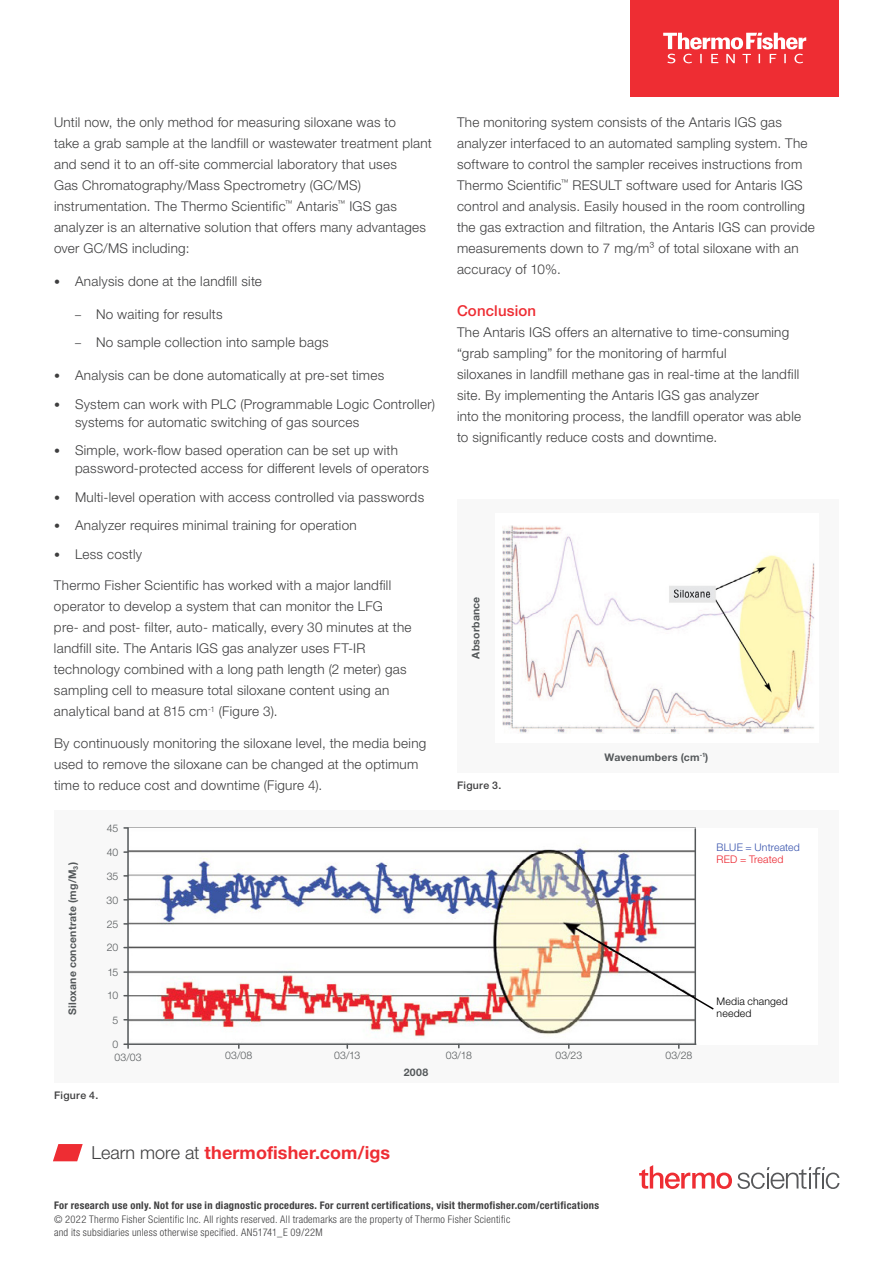
<style>
.page{position:relative;width:893px;height:1263px;background:#fff}
.page>*{position:absolute;margin:0;border:0;box-sizing:border-box;transform-origin:0 0}
.t1{font:700 18px "Helvetica Neue LTW1 G";letter-spacing:.005em;color:#ee2d33}
.t2{font:500 15px "Helvetica Neue LTW1 G";letter-spacing:.01em;color:#ee2d33}
.t3{font:300 13.5px/21px "Helvetica Neue LTW1 G";letter-spacing:.02em;color:#3e3e3f}
.t4{font:300 condensed 10.5px/13.5px "Helvetica Neue LTW1 G";letter-spacing:.025em;color:#3e3e3f}
.t5{font:700 condensed 10.5px "Helvetica Neue LTW1 G";letter-spacing:.03em;color:#3e3e3f}
.t6{font:700 10.5px "Helvetica Neue LTW1 G";letter-spacing:.02em;color:#54585a}
.t7{font:300 10.5px "Helvetica Neue LTW1 G";letter-spacing:.01em;color:#54585a}
.t8{font:300 10.5px/12.6px "Helvetica Neue LTW1 G";letter-spacing:.015em;color:#000}
.t9{font:500 10.5px "Helvetica Neue LTW1 G";letter-spacing:.035em;color:#3e3e3f}
.t10{font:300 10.5px "Helvetica Neue LTW1 G";letter-spacing:.005em;color:#3651ac}
.t11{font:300 10.5px "Helvetica Neue LTW1 G";letter-spacing:.005em;color:#eb222c}
.s1{font-size:12px}
.s2{font-weight:300;color:#3e3e3f}
</style>
<div class="page">
<div style="left:54px;top:810px;width:785px;height:273px;background:#f8f8f8"></div>
<div style="left:129px;top:828px;width:689px;height:216px;background:#fff"></div>
<img style="left:129px;top:827px;width:566px;height:212px">
<hr style="left:129px;top:1043px;width:567px;height:2px;background:#54585a">
<hr style="left:127px;top:828px;width:2px;height:216px;background:#54585a">
<svg style="left:124px;top:1043px;width:5px;height:5px"></svg>
<div style="left:457px;top:500px;width:382px;height:272px;background:#f8f8f8"></div>
<svg style="left:53px;top:1144px;width:30px;height:17px"></svg>
<div style="left:495px;top:513px;width:323px;height:229px;background:#fff"></div>
<img style="left:502px;top:525px;width:313px;height:208px">
<hr style="left:694px;top:829px;width:2px;height:215px;background:#54585a">
<svg style="left:571px;top:925px;width:143px;height:86px"></svg>
<svg style="left:639px;top:1165px;width:200px;height:24px"></svg>
<div style="left:630px;top:0;width:209px;height:96px;background:#ee2d33"></div>
<svg style="left:663px;top:33px;width:143px;height:30px"></svg>
<p class="t3" style="left:54px;top:111px;width:379px">Until now, the only method for measuring siloxane was to<br>take a grab sample at the landfill or wastewater treatment plant and send it to an off-site commercial laboratory that uses<br>Gas Chromatography/Mass Spectrometry (GC/MS) instrumentation. The Thermo Scientific<sup>™</sup> Antaris<sup>™</sup> IGS gas analyzer is an alternative solution that offers many advantages over GC/MS including:</p>
<p class="t3" style="left:54px;top:270px;width:209px"><span class="s1">•</span> Analysis done at the landfill site</p>
<p class="t3" style="left:75px;top:303px;width:149px"><span class="s1">–</span> No waiting for results</p>
<p class="t3" style="left:75px;top:332px;width:255px"><span class="s1">–</span> No sample collection into sample bags</p>
<p class="t3" style="left:54px;top:365px;width:332px"><span class="s1">•</span> Analysis can be done automatically at pre-set times</p>
<p class="t3" style="left:75px;top:395px;width:362px;line-height:18px;text-indent:-21px"><span class="s1">•</span> System can work with PLC (Programmable Logic Controller) systems for automatic switching of gas sources</p>
<p class="t3" style="left:75px;top:441px;width:355px;line-height:18px;text-indent:-21px"><span class="s1">•</span> Simple, work-flow based operation can be set up with password-protected access for different levels of operators</p>
<p class="t3" style="left:54px;top:486px;width:372px"><span class="s1">•</span> Multi-level operation with access controlled via passwords</p>
<p class="t3" style="left:54px;top:515px;width:304px"><span class="s1">•</span> Analyzer requires minimal training for operation</p>
<p class="t3" style="left:54px;top:543px;width:90px"><span class="s1">•</span> Less costly</p>
<p class="t3" style="left:54px;top:575px;width:359px">Thermo Fisher Scientific has worked with a major landfill operator to develop a system that can monitor the LFG<br>pre- and post- filter, auto- matically, every 30 minutes at the landfill site. The Antaris IGS gas analyzer uses FT-IR technology combined with a long path length (2 meter) gas sampling cell to measure total siloxane content using an analytical band at 815 cm<sup>-1</sup> (Figure 3).</p>
<p class="t3" style="left:54px;top:732px;width:374px">By continuously monitoring the siloxane level, the media being used to remove the siloxane can be changed at the optimum time to reduce cost and downtime (Figure 4).</p>
<p class="t7" style="left:107px;top:821px;width:13px">45</p>
<p class="t6" style="left:66px;top:1015px;width:154px;rotate:-90deg">Siloxane concentrate (mg/M₃)</p>
<p class="t7" style="left:107px;top:846px;width:13px">40</p>
<p class="t7" style="left:107px;top:869px;width:13px">35</p>
<p class="t7" style="left:107px;top:893px;width:13px">30</p>
<p class="t7" style="left:107px;top:917px;width:13px">25</p>
<p class="t7" style="left:107px;top:941px;width:13px">20</p>
<p class="t7" style="left:107px;top:966px;width:13px">15</p>
<p class="t7" style="left:107px;top:989px;width:13px">10</p>
<p class="t7" style="left:113px;top:1013px;width:7px">5</p>
<p class="t7" style="left:113px;top:1038px;width:7px">0</p>
<p class="t3" style="left:457px;top:111px;width:359px">The monitoring system consists of the Antaris IGS gas analyzer interfaced to an automated sampling system. The software to control the sampler receives instructions from Thermo Scientific<sup>™</sup> RESULT software used for Antaris IGS control and analysis. Easily housed in the room controlling the gas extraction and filtration, the Antaris IGS can provide measurements down to 7 mg/m³ of total siloxane with an accuracy of 10%.</p>
<p class="t2" style="left:457px;top:301px;width:81px">Conclusion</p>
<p class="t3" style="left:457px;top:321px;width:346px">The Antaris IGS offers an alternative to time-consuming “grab sampling” for the monitoring of harmful<br>siloxanes in landfill methane gas in real-time at the landfill site. By implementing the Antaris IGS gas analyzer<br>into the monitoring process, the landfill operator was able to significantly reduce costs and downtime.</p>
<p class="t6" style="left:469px;top:659px;width:64px;rotate:-90deg">Absorbance</p>
<p class="t9" style="left:457px;top:779px;width:46px">Figure 3.</p>
<p class="t6" style="left:604px;top:750px;width:105px">Wavenumbers (cm<sup>-1</sup>)</p>
<p class="t10" style="left:717px;top:840px;width:85px">BLUE = Untreated</p>
<p class="t11" style="left:717px;top:853px;width:68px">RED = Treated</p>
<p class="t8" style="left:717px;top:994px;width:73px">Media changed needed</p>
<p class="t7" style="left:115px;top:1050px;width:29px">03/03</p>
<p class="t7" style="left:225px;top:1049px;width:29px">03/08</p>
<p class="t7" style="left:334px;top:1049px;width:28px">03/13</p>
<p class="t7" style="left:446px;top:1049px;width:28px">03/18</p>
<p class="t7" style="left:555px;top:1049px;width:28px">03/23</p>
<p class="t7" style="left:665px;top:1049px;width:28px">03/28</p>
<p class="t9" style="left:54px;top:1089px;width:46px">Figure 4.</p>
<p class="t6" style="left:404px;top:1065px;width:26px">2008</p>
<h1 class="t1" style="left:92px;top:1141px;width:300px"><span class="s2">Learn more at</span> thermofisher.com/igs</h1>
<p class="t5" style="left:54px;top:1199px;width:547px">For research use only. Not for use in diagnostic procedures. For current certifications, visit thermofisher.com/certifications</p>
<p class="t4" style="left:54px;top:1212px;width:458px">© 2022 Thermo Fisher Scientific Inc. All rights reserved. All trademarks are the property of Thermo Fisher Scientific and its subsidiaries unless otherwise specified. AN51741_E 09/22M</p>
</div>
